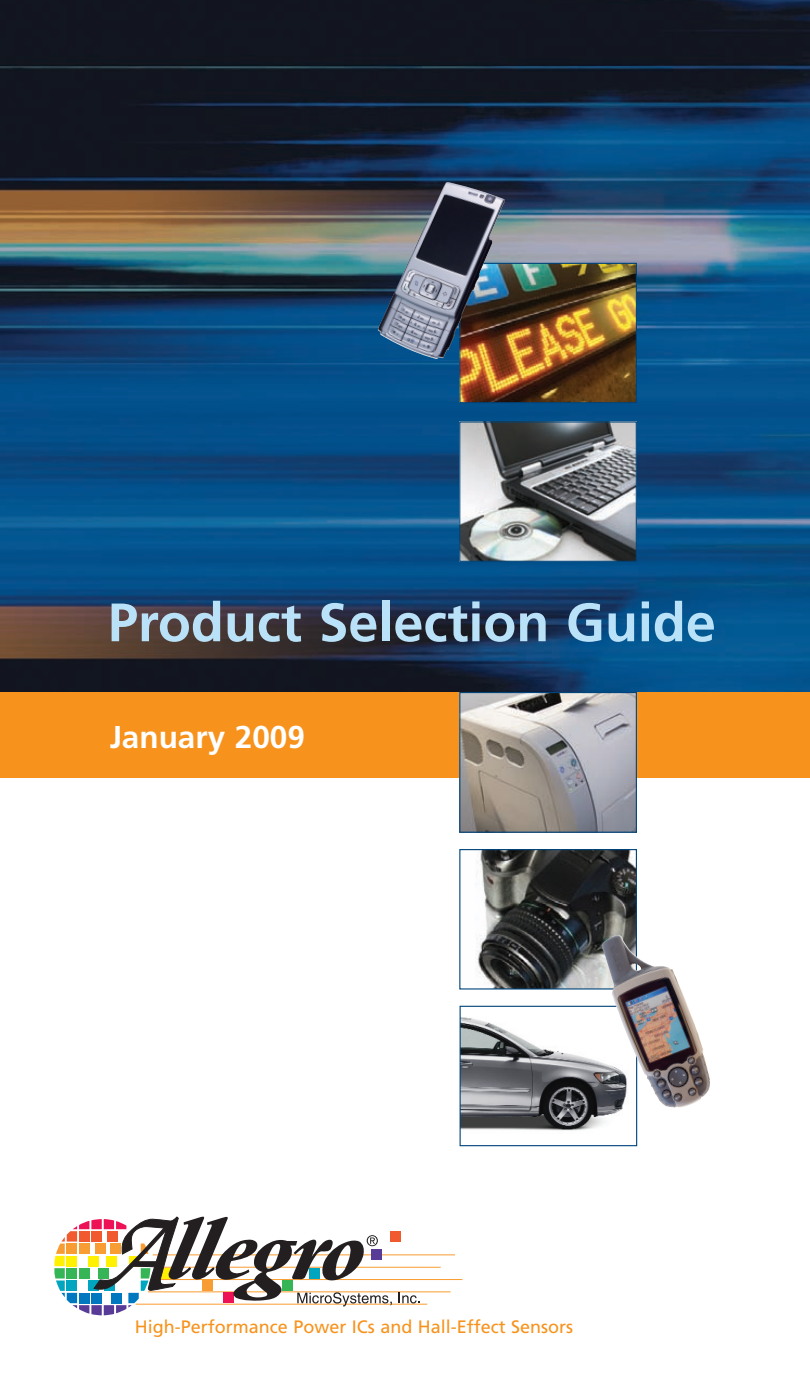
<style>
.page{position:relative;width:810px;height:1377px;background:#fff}
.page>*{position:absolute;margin:0;border:0;box-sizing:border-box;transform-origin:0 0}
.t1{font:700 54px "Frutiger";color:#b9e1f7}
.t2{font:700 31.5px "Frutiger";color:#fff}
.t3{font:18px "Frutiger";color:#f7931d}
</style>
<div class="page">
<img style="left:0;top:0;width:810px;height:692px">
<hr style="left:136px;top:1304px;width:291px;height:1px;background:#f89d33">
<hr style="left:153px;top:1279px;width:309px;height:1px;background:#f89d33">
<hr style="left:148px;top:1291px;width:303px;height:1px;background:#f89d33">
<div style="left:390px;top:1232px;width:10px;height:10px;background:#f1592f"></div>
<svg style="left:399px;top:1293px;width:21px;height:10px"></svg>
<hr style="left:154px;top:1267px;width:287px;height:1px;background:#f89d33">
<hr style="left:153px;top:1254px;width:302px;height:1px;background:#f89d33">
<svg style="left:54px;top:1217px;width:338px;height:99px"></svg>
<div style="left:0;top:692px;width:810px;height:86px;background:#f7931d"></div>
<img style="left:461px;top:265px;width:174px;height:136px">
<div style="left:459px;top:263px;width:178px;height:140px;border:1px solid #00447b"></div>
<img style="left:461px;top:423px;width:174px;height:137px">
<div style="left:459px;top:421px;width:178px;height:141px;border:1px solid #00447b"></div>
<img style="left:461px;top:694px;width:174px;height:137px">
<div style="left:459px;top:692px;width:178px;height:141px;border:1px solid #00447b"></div>
<img style="left:476px;top:851px;width:159px;height:137px">
<div style="left:459px;top:849px;width:178px;height:141px;border:1px solid #00447b"></div>
<img style="left:462px;top:1017px;width:160px;height:114px">
<div style="left:460px;top:1006px;width:177px;height:140px;border:1px solid #00447b"></div>
<img style="left:378px;top:182px;width:127px;height:177px">
<img style="left:601px;top:934px;width:109px;height:175px">
<h1 class="t1" style="left:108px;top:601px;width:610px">Product Selection Guide</h1>
<h2 class="t2" style="left:110px;top:724px;width:197px">January 2009</h2>
<p class="t3" style="left:135px;top:1319px;width:440px">High-Performance Power ICs and Hall-Effect Sensors</p>
</div>
